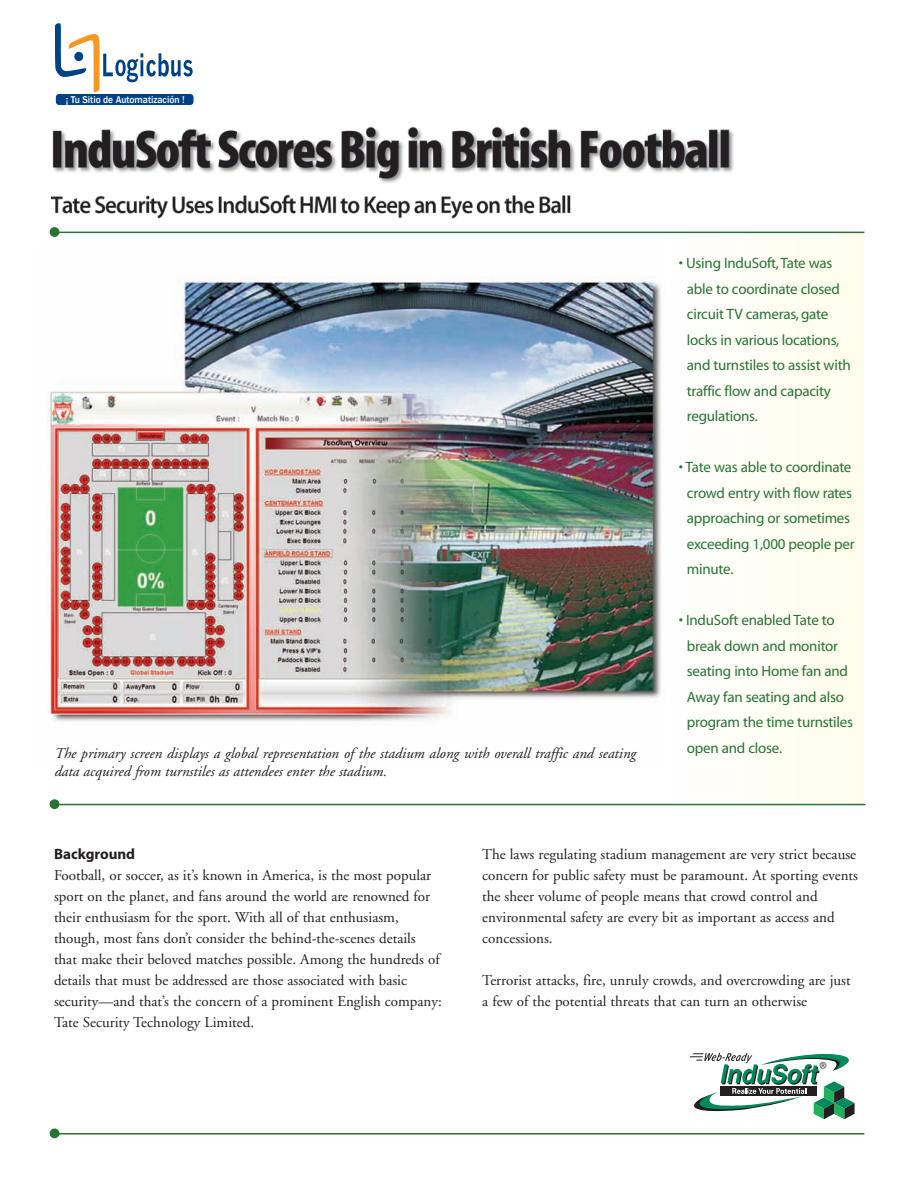
<style>
.page{position:relative;width:918px;height:1188px;background:#fff}
.page>*{position:absolute;margin:0;border:0;box-sizing:border-box;transform-origin:0 0}
.t1{font:15px/21px "Adobe Garamond";color:#231f20}
.t2{font:15px/25.5px "Myriad";letter-spacing:-.015em;color:#267434}
.t3{font:italic 15px/18px "Adobe Garamond";color:#231f20}
.t4{font:15px "Myriad MM.700.wt.600.wd";color:#231f20}
.t5{font:14.55px "Myriad";color:#231f20}
.t6{font:500 10.2px "Franklin Gothic";color:#fff;scale:.94 1}
</style>
<div class="page">
<img style="left:48px;top:277px;width:613px;height:445px">
<div style="left:667px;top:233px;width:197px;height:570px;background:#fffef5"></div>
<svg style="left:690px;top:1053px;width:165px;height:66px"></svg>
<img style="left:49px;top:126px;width:787px;height:111px">
<div style="left:50px;top:799px;width:9px;height:10px;background:#267434;border-radius:50%"></div>
<hr style="left:56px;top:804px;width:810px;height:1px;background:#267434">
<div style="left:50px;top:1129px;width:9px;height:9px;background:#267434;border-radius:50%"></div>
<hr style="left:56px;top:1133px;width:808px;height:1px;background:#267434">
<div style="left:50px;top:227px;width:9px;height:10px;background:#267434;border-radius:50%"></div>
<hr style="left:56px;top:232px;width:808px;height:1px;background:#267434">
<div style="left:56px;top:94px;width:138px;height:11px;background:#004285;border-radius:3px"></div>
<svg style="left:55px;top:23px;width:138px;height:69px"></svg>
<p class="t6" style="left:66px;top:93px;width:128px">¡ Tu Sitio de Automatización !</p>
<p class="t3" style="left:54px;top:745px;width:583px">The primary screen displays a global representation of the stadium along with overall traffic and seating data acquired from turnstiles as attendees enter the stadium.</p>
<p class="t2" style="left:687px;top:252px;width:165px;text-indent:-8px">• Using InduSoft,Tate was able to coordinate closed circuit TV cameras, gate locks in various locations, and turnstiles to assist with traffic flow and capacity regulations.</p>
<p class="t2" style="left:687px;top:456px;width:169px;text-indent:-8px">• Tate was able to coordinate crowd entry with flow rates approaching or sometimes exceeding 1,000 people per minute.</p>
<p class="t2" style="left:687px;top:609px;width:168px;text-indent:-8px">• InduSoft enabled Tate to break down and monitor seating into Home fan and<br>Away fan seating and also program the time turnstiles open and close.</p>
<p class="t4" style="left:54px;top:848px;width:83px">Background</p>
<p class="t1" style="left:54px;top:866px;width:389px">Football, or soccer, as it’s known in America, is the most popular sport on the planet, and fans around the world are renowned for their enthusiasm for the sport. With all of that enthusiasm, though, most fans don’t consider the behind-the-scenes details that make their beloved matches possible. Among the hundreds of details that must be addressed are those associated with basic security—and that’s the concern of a prominent English company:<br>Tate Security Technology Limited.</p>
<p class="t1" style="left:482px;top:845px;width:377px">The laws regulating stadium management are very strict because concern for public safety must be paramount. At sporting events the sheer volume of people means that crowd control and environmental safety are every bit as important as access and concessions.</p>
<p class="t1" style="left:482px;top:971px;width:370px">Terrorist attacks, fire, unruly crowds, and overcrowding are just a few of the potential threats that can turn an otherwise</p>
<p class="t5" style="left:820px;top:1061px;width:9px">®</p>
</div>
